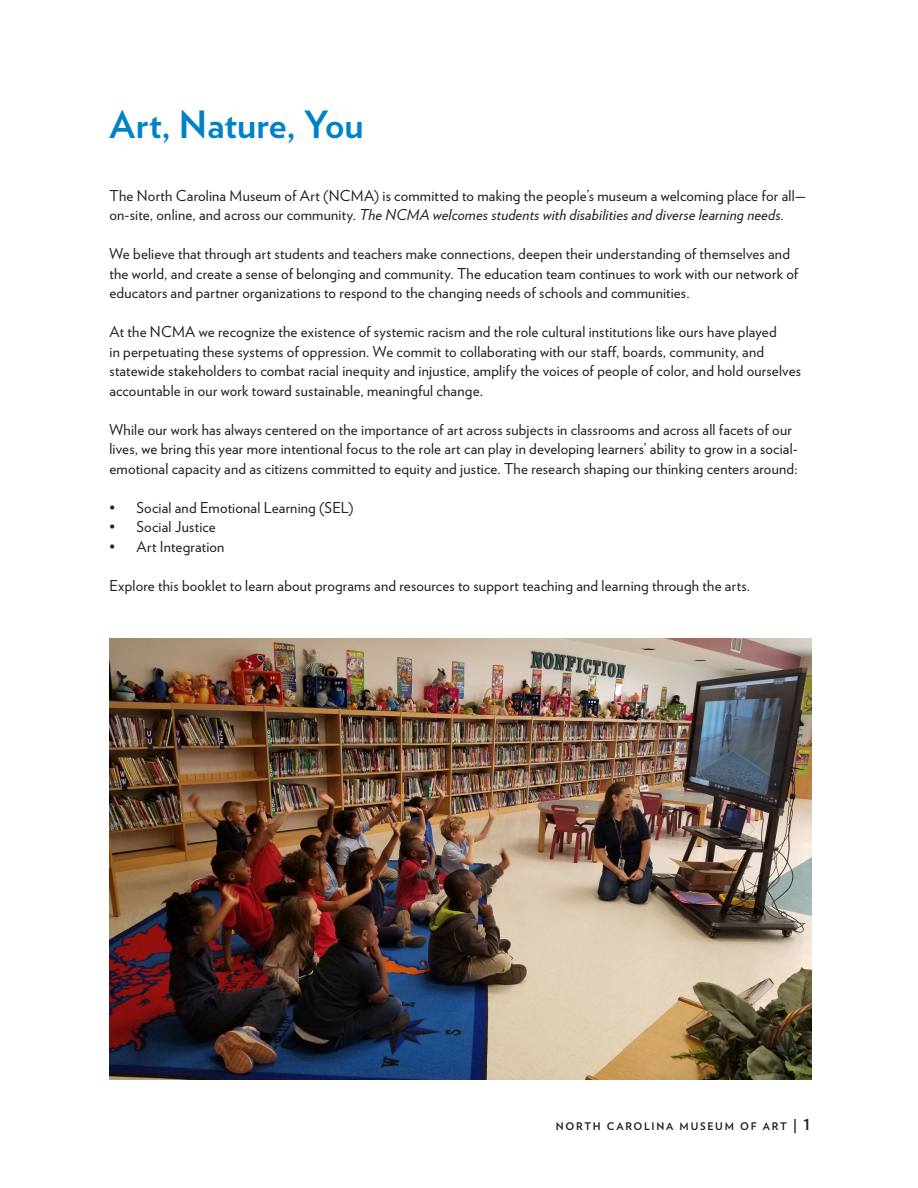
<style>
.page{position:relative;width:918px;height:1188px;background:#fff}
.page>*{position:absolute;margin:0;border:0;box-sizing:border-box;transform-origin:0 0}
.t1{font:700 37.5px "Verlag";color:#0082c8}
.t2{font:15px/19.5px "Verlag";letter-spacing:.01em;color:#231f20}
.t3{font:700 10.5px "Verlag";letter-spacing:.16em;color:#231f20}
.s1{font-style:italic}
.s2{font-size:15px}
</style>
<div class="page">
<img style="left:110px;top:638px;width:702px;height:442px">
<p class="t1" style="left:110px;top:95px;width:256px">Art, Nature, You</p>
<p class="t2" style="left:110px;top:185px;width:698px">The North Carolina Museum of Art (NCMA) is committed to making the people’s museum a welcoming place for all— on-site, online, and across our community. <span class="s1">The NCMA welcomes students with disabilities and diverse learning needs.</span></p>
<p class="t2" style="left:110px;top:244px;width:690px">We believe that through art students and teachers make connections, deepen their understanding of themselves and the world, and create a sense of belonging and community. The education team continues to work with our network of educators and partner organizations to respond to the changing needs of schools and communities.</p>
<p class="t2" style="left:110px;top:322px;width:693px">At the NCMA we recognize the existence of systemic racism and the role cultural institutions like ours have played<br>in perpetuating these systems of oppression. We commit to collaborating with our staff, boards, community, and statewide stakeholders to combat racial inequity and injustice, amplify the voices of people of color, and hold ourselves accountable in our work toward sustainable, meaningful change.</p>
<p class="t2" style="left:110px;top:419px;width:690px">While our work has always centered on the importance of art across subjects in classrooms and across all facets of our lives, we bring this year more intentional focus to the role art can play in developing learners’ ability to grow in a social&shy;emotional capacity and as citizens committed to equity and justice. The research shaping our thinking centers around:</p>
<p class="t2" style="left:110px;top:497px;width:246px">• Social and Emotional Learning (SEL)</p>
<p class="t2" style="left:110px;top:517px;width:108px">• Social Justice</p>
<p class="t2" style="left:110px;top:536px;width:116px">• Art Integration</p>
<p class="t2" style="left:110px;top:575px;width:642px">Explore this booklet to learn about programs and resources to support teaching and learning through the arts.</p>
<p class="t3" style="left:556px;top:1117px;width:256px">NORTH CAROLINA MUSEUM OF ART <span class="s2">| 1</span></p>
</div>
